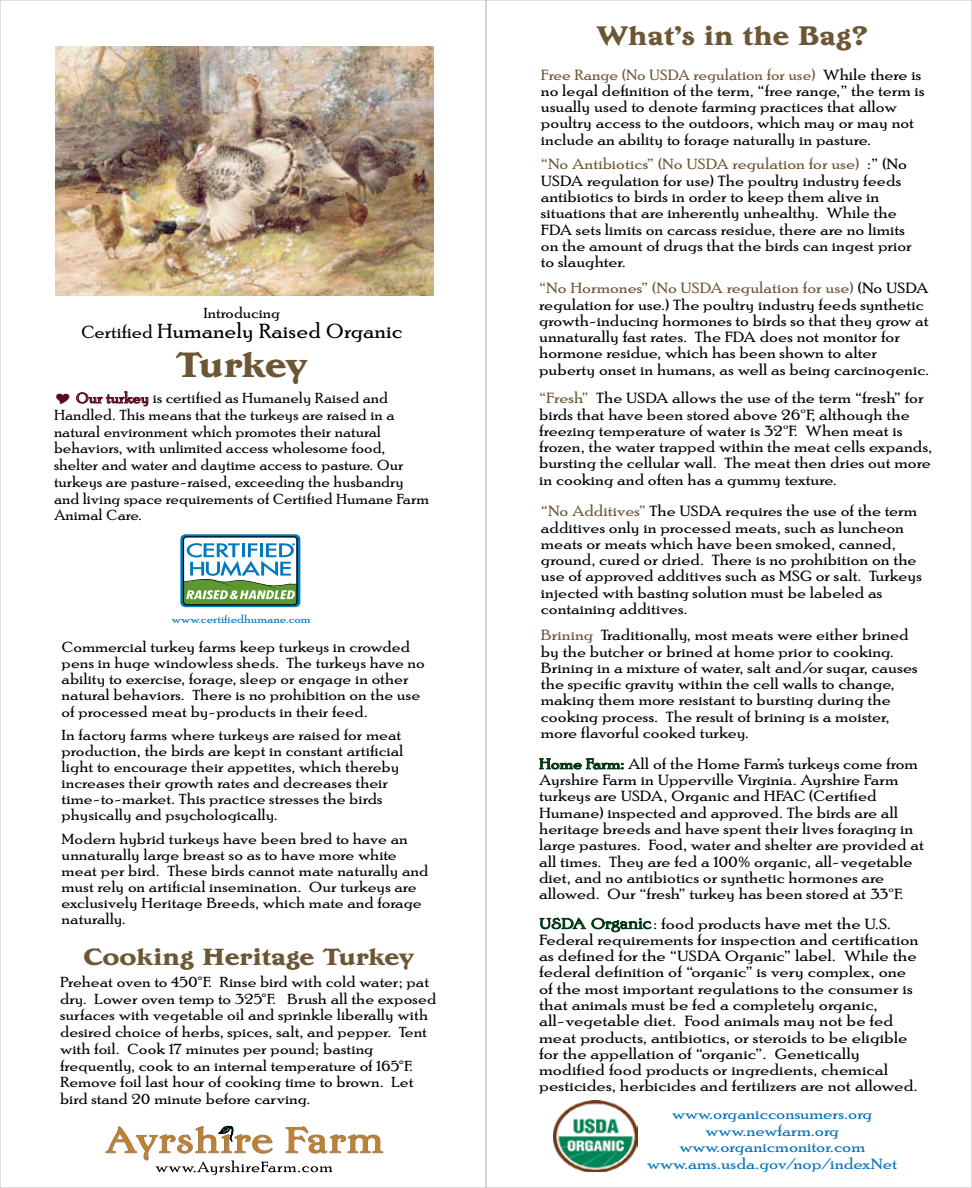
<style>
.page{position:relative;width:972px;height:1188px;background:#fff}
.page>*{position:absolute;margin:0;border:0;box-sizing:border-box;transform-origin:0 0}
.t1{font:800 36.6px "Edwardian T";letter-spacing:-.025em;color:#6c5635;scale:1.1 1}
.t2{font:800 27.9px "Edwardian T";color:#6c5635;scale:1.1 1}
.t3{font:800 24.45px "Edwardian T";color:#6c5635;scale:1.15 1}
.t4{font:21.3px "Poor Richard";color:#000;scale:1.1 1}
.t5{font:15.45px/16.2px "Poor Richard";color:#000;scale:1.15 1}
.t6{font:15.45px/16.2px "Poor Richard";color:#000;scale:1.19 1}
.t7{font:15.45px/16.8px "Poor Richard";color:#0071bc;text-align:center;scale:1.19 1}
.t8{font:15.3px/16.2px "Poor Richard";color:#000;scale:1.15 1}
.t9{font:15.3px/16.8px "Poor Richard";color:#000;scale:1.1 1}
.t10{font:11.25px "Poor Richard";color:#0071bc;scale:1.16 1}
.s1{font-size:18.3px}
.s2{color:#6c5635}
.s3{color:#003510}
.s4{font-family:"Edwardian T";font-weight:300;color:#003510}
</style>
<div class="page">
<svg style="left:76px;top:391px;width:72px;height:15px"></svg>
<img style="left:56px;top:47px;width:377px;height:248px">
<div style="left:181px;top:534px;width:119px;height:73px;border:3px solid #0079c1;border-radius:3px"></div>
<svg style="left:183px;top:543px;width:114px;height:62px"></svg>
<div style="left:183px;top:536px;width:115px;height:69px;border:1px solid #000;border-radius:3px"></div>
<svg style="left:105px;top:1125px;width:278px;height:50px"></svg>
<svg style="left:539px;top:917px;width:113px;height:16px"></svg>
<img style="left:553px;top:1100px;width:84px;height:71px">
<svg style="left:539px;top:758px;width:85px;height:12px"></svg>
<p class="t9" style="left:204px;top:305px;width:71px">Introducing</p>
<h3 class="t4" style="left:81px;top:319px;width:294px"><span class="s1">Certified</span> Humanely Raised Organic</h3>
<h1 class="t1" style="left:176px;top:343px;width:121px">Turkey</h1>
<p class="t9" style="left:54px;top:390px;width:342px;text-indent:22px"><span class="s2">Our turkey</span> is certified as Humanely Raised and Handled. This means that the turkeys are raised in a natural environment which promotes their natural behaviors, with unlimited access wholesome food, shelter and water and daytime access to pasture. Our turkeys are pasture-raised, exceeding the husbandry and living space requirements of Certified Humane Farm Animal Care.</p>
<p class="t10" style="left:172px;top:613px;width:121px">www.certifiedhumane.com</p>
<p class="t8" style="left:62px;top:639px;width:317px">Commercial turkey farms keep turkeys in crowded pens in huge windowless sheds. The turkeys have no ability to exercise, forage, sleep or engage in other natural behaviors. There is no prohibition on the use of processed meat by-products in their feed.</p>
<p class="t8" style="left:62px;top:727px;width:299px">In factory farms where turkeys are raised for meat production, the birds are kept in constant artificial light to encourage their appetites, which thereby increases their growth rates and decreases their time-to-market. This practice stresses the birds physically and psychologically.</p>
<p class="t8" style="left:62px;top:831px;width:320px">Modern hybrid turkeys have been bred to have an unnaturally large breast so as to have more white meat per bird. These birds cannot mate naturally and must rely on artificial insemination. Our turkeys are exclusively Heritage Breeds, which mate and forage naturally.</p>
<h3 class="t3" style="left:83px;top:942px;width:289px">Cooking Heritage Turkey</h3>
<p class="t8" style="left:60px;top:974px;width:329px;line-height:16.8px">Preheat oven to 450°F. Rinse bird with cold water; pat dry. Lower oven temp to 325°F. Brush all the exposed surfaces with vegetable oil and sprinkle liberally with desired choice of herbs, spices, salt, and pepper. Tent with foil. Cook 17 minutes per pound; basting frequently, cook to an internal temperature of 165°F.<br>Remove foil last hour of cooking time to brown. Let bird stand 20 minute before carving.</p>
<h2 class="t2" style="left:596px;top:18px;width:248px">What’s in the Bag?</h2>
<p class="t5" style="left:541px;top:67px;width:335px"><span class="s2">Free Range (No USDA regulation for use)</span> While there is no legal definition of the term, “free range,” the term is usually used to denote farming practices that allow poultry access to the outdoors, which may or may not include an ability to forage naturally in pasture.</p>
<p class="t5" style="left:541px;top:157px;width:324px"><span class="s2">“No Antibiotics” (No USDA regulation for use)</span> :” (No USDA regulation for use) The poultry industry feeds antibiotics to birds in order to keep them alive in situations that are inherently unhealthy. While the FDA sets limits on carcass residue, there are no limits on the amount of drugs that the birds can ingest prior to slaughter.</p>
<p class="t5" style="left:539px;top:281px;width:341px"><span class="s2">“No Hormones” (No USDA regulation for use)</span> (No USDA regulation for use.) The poultry industry feeds synthetic growth-inducing hormones to birds so that they grow at unnaturally fast rates. The FDA does not monitor for hormone residue, which has been shown to alter puberty onset in humans, as well as being carcinogenic.</p>
<p class="t5" style="left:539px;top:391px;width:343px"><span class="s2">“Fresh”</span> The USDA allows the use of the term “fresh” for birds that have been stored above 26ºF, although the freezing temperature of water is 32ºF. When meat is frozen, the water trapped within the meat cells expands, bursting the cellular wall. The meat then dries out more in cooking and often has a gummy texture.</p>
<p class="t5" style="left:541px;top:504px;width:333px"><span class="s2">“No Additives”</span> The USDA requires the use of the term additives only in processed meats, such as luncheon meats or meats which have been smoked, canned, ground, cured or dried. There is no prohibition on the use of approved additives such as MSG or salt. Turkeys injected with basting solution must be labeled as containing additives.</p>
<p class="t5" style="left:541px;top:628px;width:329px"><span class="s2">Brining</span> Traditionally, most meats were either brined by the butcher or brined at home prior to cooking.<br>Brining in a mixture of water, salt and/or sugar, causes the specific gravity within the cell walls to change, making them more resistant to bursting during the cooking process. The result of brining is a moister, more flavorful cooked turkey.</p>
<p class="t5" style="left:539px;top:756px;width:336px"><span class="s3">Home Farm:</span> All of the Home Farm’s turkeys come from Ayrshire Farm in Upperville Virginia. Ayrshire Farm turkeys are USDA, Organic and HFAC (Certified Humane) inspected and approved. The birds are all heritage breeds and have spent their lives foraging in large pastures. Food, water and shelter are provided at all times. They are fed a 100% organic, all-vegetable diet, and no antibiotics or synthetic hormones are allowed. Our “fresh” turkey has been stored at 33ºF.</p>
<p class="t6" style="left:539px;top:916px;width:320px"><span class="s4">USDA Organic</span>: food products have met the U.S.<br>Federal requirements for inspection and certification as defined for the “USDA Organic” label. While the federal definition of “organic” is very complex, one of the most important regulations to the consumer is that animals must be fed a completely organic, all-vegetable diet. Food animals may not be fed meat products, antibiotics, or steroids to be eligible for the appellation of “organic”. Genetically modified food products or ingredients, chemical pesticides, herbicides and fertilizers are not allowed.</p>
<p class="t7" style="left:647px;top:1106px;width:212px">www.organicconsumers.org www.newfarm.org www.organicmonitor.com www.ams.usda.gov/nop/indexNet</p>
</div>
